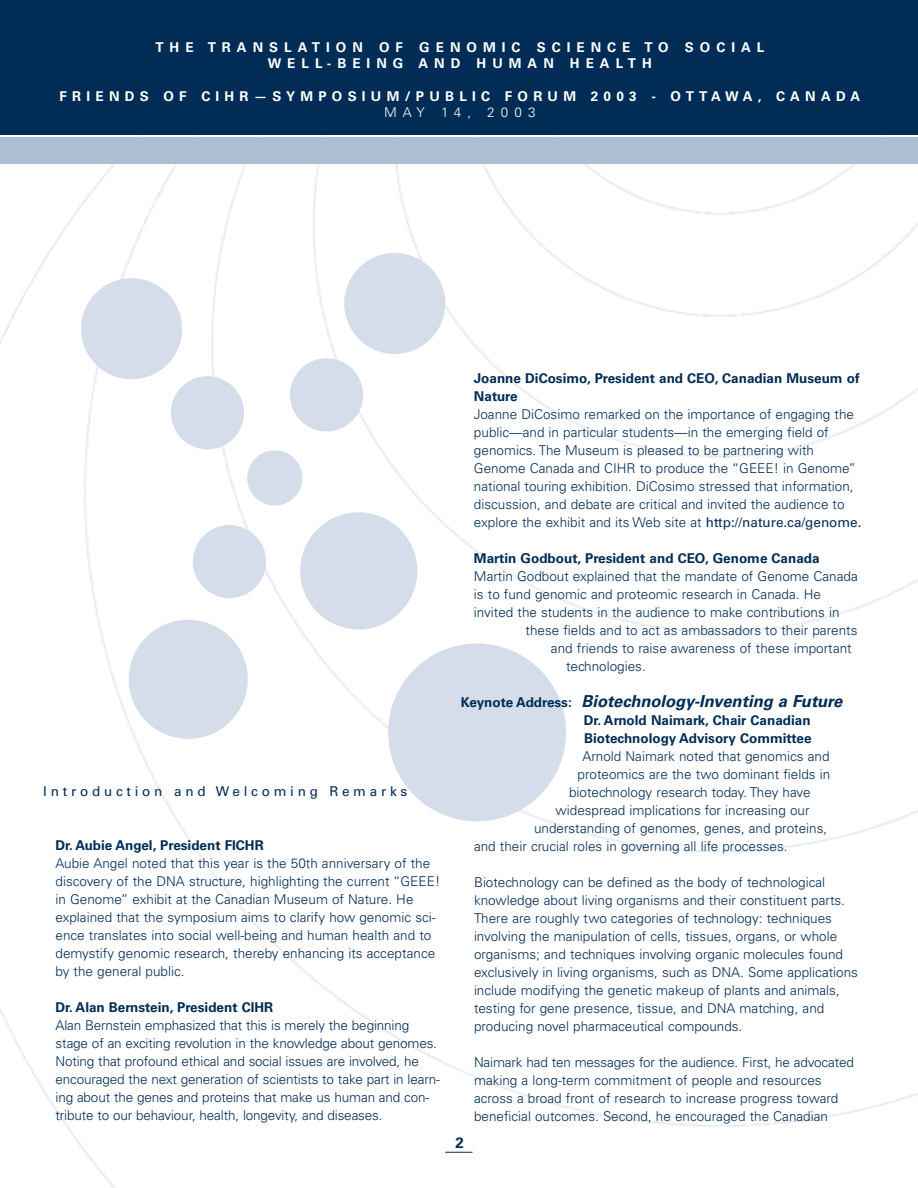
<style>
.page{position:relative;width:918px;height:1188px;background:#fff}
.page>*{position:absolute;margin:0;border:0;box-sizing:border-box;transform-origin:0 0}
.t1{font:italic 700 16.5px "Univers";color:#002c56}
.t2{font:700 15px "Univers";color:#002c56}
.t3{font:300 13.5px/18px "Univers";color:#002c56}
.t4{font:700 13.5px/18px "Univers";color:#002c56}
.t5{font:700 13.5px/16.2px "Univers";letter-spacing:.445em;color:#fff;text-align:center}
.t6{font:700 13.5px "Univers";letter-spacing:.39em;color:#fff}
.t7{font:13.5px "Univers";letter-spacing:.28em;color:#002c56}
.t8{font:300 13.5px "Univers";letter-spacing:.445em;color:#fff}
.s1{font-weight:400}
</style>
<div class="page">
<img style="left:0;top:135px;width:918px;height:1053px">
<div style="left:129px;top:620px;width:119px;height:119px;background:#d4dde9;border-radius:50%"></div>
<div style="left:290px;top:358px;width:73px;height:73px;background:#d4dde9;border-radius:50%"></div>
<div style="left:193px;top:525px;width:73px;height:73px;background:#d4dde9;border-radius:50%"></div>
<div style="left:81px;top:278px;width:101px;height:101px;background:#d4dde9;border-radius:50%"></div>
<div style="left:171px;top:376px;width:73px;height:73px;background:#d4dde9;border-radius:50%"></div>
<div style="left:300px;top:512px;width:117px;height:117px;background:#d4dde9;border-radius:50%"></div>
<div style="left:247px;top:450px;width:55px;height:56px;background:#d4dde9;border-radius:50%"></div>
<div style="left:0;top:0;width:918px;height:135px;background:#002c56"></div>
<div style="left:0;top:137px;width:918px;height:27px;background:#aebed3"></div>
<div style="left:388px;top:643px;width:178px;height:178px;background:#d4dde9;border-radius:50%"></div>
<div style="left:344px;top:253px;width:101px;height:101px;background:#d4dde9;border-radius:50%"></div>
<svg style="left:445px;top:1152px;width:27px;height:1px"></svg>
<p class="t5" style="left:155px;top:41px;width:611px">THE TRANSLATION OF GENOMIC SCIENCE TO SOCIAL<br>WELL-BEING AND HUMAN HEALTH</p>
<p class="t6" style="left:60px;top:91px;width:802px">FRIENDS OF CIHR—SYMPOSIUM/PUBLIC FORUM 2003 - OTTAWA, CANADA</p>
<p class="t8" style="left:384px;top:107px;width:153px">MAY 14, 2003</p>
<p class="t7" style="left:43px;top:786px;width:366px">Introduction and Welcoming Remarks</p>
<p class="t4" style="left:55px;top:837px;width:210px">Dr. Aubie Angel, President FICHR</p>
<p class="t3" style="left:55px;top:855px;width:386px">Aubie Angel noted that this year is the 50th anniversary of the discovery of the DNA structure, highlighting the current “GEEE! in Genome” exhibit at the Canadian Museum of Nature. He explained that the symposium aims to clarify how genomic sci&shy;ence translates into social well-being and human health and to demystify genomic research, thereby enhancing its acceptance by the general public.</p>
<p class="t4" style="left:55px;top:999px;width:219px">Dr. Alan Bernstein, President CIHR</p>
<p class="t3" style="left:55px;top:1017px;width:386px">Alan Bernstein emphasized that this is merely the beginning stage of an exciting revolution in the knowledge about genomes.<br>Noting that profound ethical and social issues are involved, he encouraged the next generation of scientists to take part in learn&shy;ing about the genes and proteins that make us human and con&shy;tribute to our behaviour, health, longevity, and diseases.</p>
<p class="t4" style="left:474px;top:370px;width:387px">Joanne DiCosimo, President and CEO, Canadian Museum of<br>Nature</p>
<p class="t3" style="left:474px;top:406px;width:389px">Joanne DiCosimo remarked on the importance of engaging the public—and in particular students—in the emerging field of genomics. The Museum is pleased to be partnering with Genome Canada and CIHR to produce the “GEEE! in Genome” national touring exhibition. DiCosimo stressed that information, discussion, and debate are critical and invited the audience to explore the exhibit and its Web site at <span class="s1">http://nature.ca/genome.</span></p>
<p class="t4" style="left:474px;top:550px;width:347px">Martin Godbout, President and CEO, Genome Canada</p>
<p class="t3" style="left:474px;top:568px;width:385px">Martin Godbout explained that the mandate of Genome Canada is to fund genomic and proteomic research in Canada. He invited the students in the audience to make contributions in</p>
<p class="t3" style="left:526px;top:622px;width:333px">these fields and to act as ambassadors to their parents</p>
<p class="t3" style="left:551px;top:640px;width:302px">and friends to raise awareness of these important</p>
<p class="t3" style="left:566px;top:658px;width:81px">technologies.</p>
<p class="t1" style="left:582px;top:695px;width:262px">Biotechnology-Inventing a Future</p>
<p class="t4" style="left:584px;top:712px;width:229px">Dr. Arnold Naimark, Chair Canadian<br>Biotechnology Advisory Committee</p>
<p class="t3" style="left:582px;top:748px;width:249px">Arnold Naimark noted that genomics and</p>
<p class="t3" style="left:578px;top:766px;width:254px">proteomics are the two dominant fields in</p>
<p class="t3" style="left:569px;top:784px;width:243px">biotechnology research today. They have</p>
<p class="t3" style="left:556px;top:802px;width:255px">widespread implications for increasing our</p>
<p class="t3" style="left:534px;top:820px;width:295px">understanding of genomes, genes, and proteins,</p>
<p class="t3" style="left:474px;top:838px;width:315px">and their crucial roles in governing all life processes.</p>
<p class="t3" style="left:474px;top:874px;width:386px">Biotechnology can be defined as the body of technological knowledge about living organisms and their constituent parts.<br>There are roughly two categories of technology: techniques involving the manipulation of cells, tissues, organs, or whole organisms; and techniques involving organic molecules found exclusively in living organisms, such as DNA. Some applications include modifying the genetic makeup of plants and animals, testing for gene presence, tissue, and DNA matching, and producing novel pharmaceutical compounds.</p>
<p class="t3" style="left:474px;top:1054px;width:381px">Naimark had ten messages for the audience. First, he advocated making a long-term commitment of people and resources across a broad front of research to increase progress toward beneficial outcomes. Second, he encouraged the Canadian</p>
<p class="t4" style="left:461px;top:694px;width:113px">Keynote Address:</p>
<p class="t2" style="left:456px;top:1137px;width:10px">2</p>
</div>
